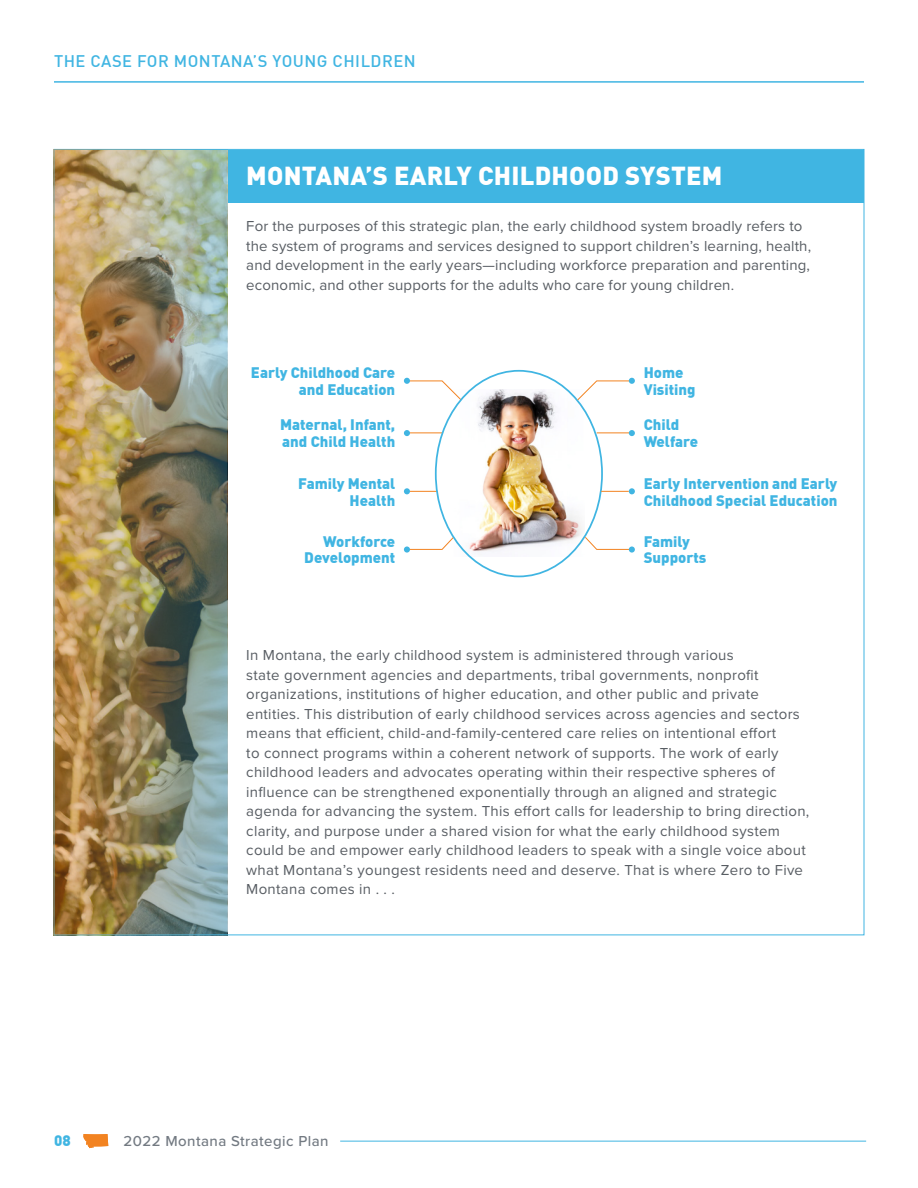
<style>
.page{position:relative;width:918px;height:1188px;background:#fff}
.page>*{position:absolute;margin:0;border:0;box-sizing:border-box;transform-origin:0 0}
.t1{font:900 25.5px "DIN Pro";letter-spacing:.01em;color:#fff}
.t2{font:500 16.5px "DIN Pro";letter-spacing:.03em;color:#40b5e2}
.t3{font:15px/19.5px "Proxima Nova";letter-spacing:.02em;color:#585d63}
.t4{font:900 15px/16.5px "DIN Pro";color:#40b5e2}
.t5{font:500 15px "Proxima Nova";letter-spacing:.03em;color:#737a82}
</style>
<div class="page">
<svg style="left:83px;top:1134px;width:25px;height:14px"></svg>
<hr style="left:340px;top:1141px;width:526px;height:1px;background:#40b5e2">
<div style="left:54px;top:150px;width:810px;height:52px;background:#40b5e2"></div>
<img style="left:450px;top:389px;width:135px;height:167px">
<svg style="left:404px;top:378px;width:58px;height:23px"></svg>
<hr style="left:408px;top:432px;width:34px;height:1px;background:#f28321">
<svg style="left:404px;top:430px;width:6px;height:6px"></svg>
<svg style="left:404px;top:488px;width:33px;height:6px"></svg>
<svg style="left:404px;top:536px;width:51px;height:17px"></svg>
<svg style="left:576px;top:378px;width:59px;height:23px"></svg>
<hr style="left:597px;top:432px;width:34px;height:1px;background:#f28321">
<svg style="left:629px;top:430px;width:6px;height:6px"></svg>
<svg style="left:601px;top:488px;width:34px;height:6px"></svg>
<svg style="left:584px;top:536px;width:51px;height:17px"></svg>
<img style="left:56px;top:152px;width:169px;height:780px">
<hr style="left:54px;top:81px;width:810px;height:2px;background:#40b5e2">
<p class="t2" style="left:54px;top:50px;width:363px">THE CASE FOR MONTANA’S YOUNG CHILDREN</p>
<p class="t1" style="left:246px;top:158px;width:478px">MONTANA’S EARLY CHILDHOOD SYSTEM</p>
<p class="t3" style="left:246px;top:217px;width:566px">For the purposes of this strategic plan, the early childhood system broadly refers to the system of programs and services designed to support children’s learning, health, and development in the early years—including workforce preparation and parenting, economic, and other supports for the adults who care for young children.</p>
<p class="t4" style="left:251px;top:364px;width:146px;text-align:right">Early Childhood Care and Education</p>
<p class="t4" style="left:280px;top:416px;width:117px">Maternal, Infant, and Child Health</p>
<p class="t4" style="left:298px;top:475px;width:98px;text-align:right">Family Mental<br>Health</p>
<p class="t4" style="left:304px;top:533px;width:92px;text-align:right">Workforce<br>Development</p>
<p class="t4" style="left:644px;top:364px;width:53px">Home<br>Visiting</p>
<p class="t4" style="left:644px;top:416px;width:56px">Child<br>Welfare</p>
<p class="t4" style="left:644px;top:475px;width:195px">Early Intervention and Early<br>Childhood Special Education</p>
<p class="t4" style="left:644px;top:533px;width:64px">Family<br>Supports</p>
<p class="t3" style="left:246px;top:646px;width:565px">In Montana, the early childhood system is administered through various<br>state government agencies and departments, tribal governments, nonprofit organizations, institutions of higher education, and other public and private entities. This distribution of early childhood services across agencies and sectors means that efficient, child-and-family-centered care relies on intentional effort<br>to connect programs within a coherent network of supports. The work of early childhood leaders and advocates operating within their respective spheres of influence can be strengthened exponentially through an aligned and strategic agenda for advancing the system. This effort calls for leadership to bring direction, clarity, and purpose under a shared vision for what the early childhood system could be and empower early childhood leaders to speak with a single voice about what Montana’s youngest residents need and deserve. That is where Zero to Five Montana comes in . . .</p>
<p class="t4" style="left:54px;top:1132px;width:18px">08</p>
<p class="t5" style="left:124px;top:1132px;width:206px">2022 Montana Strategic Plan</p>
</div>
